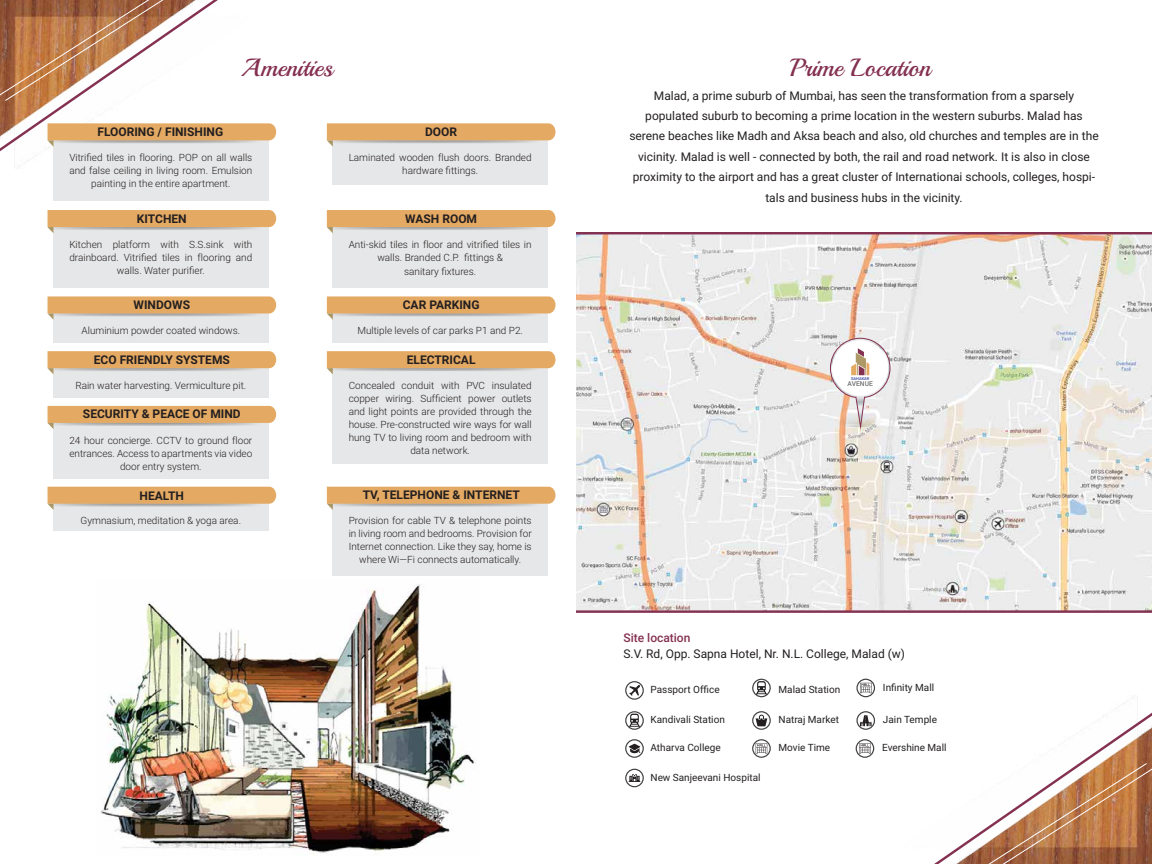
<style>
.page{position:relative;width:1152px;height:864px;background:#fff}
.page>*{position:absolute;margin:0;border:0;box-sizing:border-box;transform-origin:0 0}
.t1{font:25px "Playball";color:#843050}
.t2{font:12px/20.4px "Roboto";color:#231f20;text-align:center}
.t3{font:700 12px "Roboto";color:#231f20}
.t4{font:500 12px "Roboto";color:#843050}
.t5{font:300 10px/13px "Roboto";color:#231f20;text-align:center}
.t6{font:10px "Roboto";color:#231f20}
.t7{font:500 6.7px "Roboto";color:#6d6e71}
.t8{font:500 4px "Roboto";color:#323f99}
</style>
<div class="page">
<svg style="left:626px;top:682px;width:17px;height:17px"></svg>
<div style="left:625px;top:681px;width:19px;height:19px;border:1px solid #414042;border-radius:50%"></div>
<svg style="left:626px;top:712px;width:17px;height:17px"></svg>
<div style="left:625px;top:711px;width:19px;height:19px;border:1px solid #414042;border-radius:50%"></div>
<svg style="left:753px;top:712px;width:17px;height:17px"></svg>
<div style="left:752px;top:711px;width:19px;height:19px;border:1px solid #414042;border-radius:50%"></div>
<svg style="left:629px;top:685px;width:11px;height:11px"></svg>
<svg style="left:629px;top:714px;width:11px;height:13px"></svg>
<svg style="left:752px;top:678px;width:19px;height:20px"></svg>
<svg style="left:756px;top:715px;width:11px;height:11px"></svg>
<svg style="left:626px;top:769px;width:17px;height:18px"></svg>
<div style="left:625px;top:769px;width:19px;height:18px;border:1px solid #414042;border-radius:50%"></div>
<svg style="left:629px;top:774px;width:11px;height:8px"></svg>
<svg style="left:856px;top:740px;width:18px;height:17px"></svg>
<div style="left:856px;top:739px;width:18px;height:19px;border:1px solid #414042;border-radius:50%"></div>
<svg style="left:859px;top:743px;width:12px;height:11px"></svg>
<svg style="left:857px;top:712px;width:17px;height:17px"></svg>
<div style="left:856px;top:711px;width:19px;height:19px;border:1px solid #414042;border-radius:50%"></div>
<svg style="left:860px;top:715px;width:12px;height:11px"></svg>
<svg style="left:626px;top:740px;width:17px;height:17px"></svg>
<div style="left:625px;top:739px;width:19px;height:19px;border:1px solid #414042;border-radius:50%"></div>
<svg style="left:629px;top:744px;width:11px;height:9px"></svg>
<svg style="left:753px;top:740px;width:17px;height:17px"></svg>
<div style="left:752px;top:739px;width:19px;height:19px;border:1px solid #414042;border-radius:50%"></div>
<svg style="left:756px;top:743px;width:11px;height:11px"></svg>
<svg style="left:857px;top:679px;width:17px;height:18px"></svg>
<div style="left:856px;top:679px;width:19px;height:18px;border:1px solid #414042;border-radius:50%"></div>
<svg style="left:860px;top:683px;width:12px;height:10px"></svg>
<img style="left:101px;top:584px;width:375px;height:269px">
<svg style="left:934px;top:701px;width:218px;height:163px"></svg>
<img style="left:576px;top:234px;width:576px;height:376px">
<svg style="left:836px;top:414px;width:46px;height:13px"></svg>
<svg style="left:830px;top:338px;width:60px;height:60px"></svg>
<div style="left:830px;top:338px;width:60px;height:60px;border:1px solid #843050;border-radius:50%"></div>
<div style="left:832px;top:340px;width:56px;height:56px;background:#fff;border-radius:50%"></div>
<svg style="left:855px;top:396px;width:10px;height:34px"></svg>
<svg style="left:851px;top:348px;width:18px;height:27px"></svg>
<hr style="left:576px;top:610px;width:576px;height:3px;background:#843050">
<hr style="left:576px;top:232px;width:576px;height:2px;background:#843050">
<div style="left:53px;top:134px;width:216px;height:67px;background:#e6e7e8"></div>
<svg style="left:0;top:0;width:276px;height:163px"></svg>
<div style="left:333px;top:362px;width:215px;height:101px;background:#e6e7e8"></div>
<svg style="left:327px;top:351px;width:229px;height:23px"></svg>
<div style="left:333px;top:134px;width:215px;height:51px;background:#e6e7e8"></div>
<svg style="left:327px;top:123px;width:229px;height:24px"></svg>
<div style="left:53px;top:221px;width:216px;height:66px;background:#e6e7e8"></div>
<svg style="left:48px;top:210px;width:228px;height:23px"></svg>
<div style="left:333px;top:221px;width:215px;height:66px;background:#e6e7e8"></div>
<svg style="left:327px;top:210px;width:229px;height:23px"></svg>
<div style="left:53px;top:307px;width:216px;height:36px;background:#e6e7e8"></div>
<svg style="left:48px;top:296px;width:228px;height:24px"></svg>
<div style="left:333px;top:307px;width:215px;height:36px;background:#e6e7e8"></div>
<svg style="left:327px;top:296px;width:229px;height:24px"></svg>
<div style="left:53px;top:362px;width:216px;height:35px;background:#e6e7e8"></div>
<svg style="left:48px;top:351px;width:228px;height:23px;background:#e0b480"></svg>
<div style="left:53px;top:417px;width:216px;height:61px;background:#e6e7e8"></div>
<svg style="left:48px;top:406px;width:228px;height:23px"></svg>
<div style="left:53px;top:498px;width:216px;height:33px;background:#e6e7e8"></div>
<svg style="left:48px;top:487px;width:228px;height:23px"></svg>
<div style="left:333px;top:498px;width:215px;height:78px;background:#e6e7e8"></div>
<svg style="left:327px;top:487px;width:229px;height:23px"></svg>
<h1 class="t1" style="left:241px;top:53px;width:94px">Amenities</h1>
<h1 class="t1" style="left:790px;top:53px;width:142px">Prime Location</h1>
<p class="t2" style="left:629px;top:85px;width:471px">Malad, a prime suburb of Mumbai, has seen the transformation from a sparsely populated suburb to becoming a prime location in the western suburbs. Malad has serene beaches like Madh and Aksa beach and also, old churches and temples are in the vicinity. Malad is well - connected by both, the rail and road network. It is also in close proximity to the airport and has a great cluster of Internationai schools, colleges, hospi&shy;tals and business hubs in the vicinity.</p>
<p class="t3" style="left:98px;top:123px;width:127px">FLOORING / FINISHING</p>
<p class="t3" style="left:425px;top:123px;width:34px">DOOR</p>
<p class="t5" style="left:69px;top:151px;width:185px">Vitrified tiles in flooring. POP on all walls and false ceiling in living room. Emulsion painting in the entire apartment.</p>
<p class="t5" style="left:349px;top:151px;width:185px">Laminated wooden flush doors. Branded hardware fittings.</p>
<p class="t3" style="left:137px;top:210px;width:51px">KITCHEN</p>
<p class="t3" style="left:405px;top:210px;width:73px">WASH ROOM</p>
<p class="t5" style="left:69px;top:237px;width:185px">Kitchen platform with S.S.sink with drainboard. Vitrified tiles in flooring and walls. Water purifier.</p>
<p class="t5" style="left:349px;top:237px;width:185px">Anti-skid tiles in floor and vitrified tiles in walls. Branded C.P. fittings &amp;</p>
<p class="t5" style="left:404px;top:264px;width:74px">sanitary fixtures.</p>
<p class="t3" style="left:134px;top:296px;width:58px">WINDOWS</p>
<p class="t3" style="left:403px;top:296px;width:78px">CAR PARKING</p>
<p class="t5" style="left:82px;top:324px;width:160px">Aluminium powder coated windows.</p>
<p class="t5" style="left:357px;top:324px;width:167px">Multiple levels of car parks P1 and P2.</p>
<p class="t3" style="left:94px;top:351px;width:138px">ECO FRIENDLY SYSTEMS</p>
<p class="t3" style="left:407px;top:351px;width:70px">ELECTRICAL</p>
<p class="t5" style="left:75px;top:379px;width:172px">Rain water harvesting. Vermiculture pit.</p>
<p class="t3" style="left:83px;top:405px;width:159px">SECURITY &amp; PEACE OF MIND</p>
<p class="t5" style="left:69px;top:433px;width:185px">24 hour concierge. CCTV to ground floor entrances. Access to apartments via video door entry system.</p>
<p class="t5" style="left:349px;top:379px;width:185px">Concealed conduit with PVC insulated copper wiring. Sufficient power outlets and light points are provided through the house. Pre-constructed wire ways for wall hung TV to living room and bedroom with data network.</p>
<p class="t8" style="left:851px;top:376px;width:20px">SAHAKAR</p>
<p class="t7" style="left:848px;top:379px;width:27px">AVENUE</p>
<p class="t3" style="left:140px;top:487px;width:46px">HEALTH</p>
<p class="t3" style="left:363px;top:486px;width:159px">TV, TELEPHONE &amp; INTERNET</p>
<p class="t5" style="left:81px;top:514px;width:162px">Gymnasium, meditation &amp; yoga area.</p>
<p class="t5" style="left:349px;top:514px;width:185px">Provision for cable TV &amp; telephone points in living room and bedrooms. Provision for Internet connection. Like they say, home is where Wi—Fi connects automatically.</p>
<p class="t4" style="left:624px;top:629px;width:68px">Site location</p>
<p class="t2" style="left:624px;top:643px;width:283px">S.V. Rd, Opp. Sapna Hotel, Nr. N.L. College, Malad (w)</p>
<p class="t6" style="left:651px;top:683px;width:71px">Passport Office</p>
<p class="t6" style="left:779px;top:683px;width:63px">Malad Station</p>
<p class="t6" style="left:883px;top:680px;width:53px">Infinity Mall</p>
<p class="t6" style="left:883px;top:713px;width:56px">Jain Temple</p>
<p class="t6" style="left:651px;top:741px;width:72px">Atharva College</p>
<p class="t6" style="left:779px;top:741px;width:53px">Movie Time</p>
<p class="t6" style="left:651px;top:770px;width:112px">New Sanjeevani Hospital</p>
<p class="t6" style="left:651px;top:713px;width:76px">Kandivali Station</p>
<p class="t6" style="left:779px;top:713px;width:62px">Natraj Market</p>
<p class="t6" style="left:882px;top:741px;width:66px">Evershine Mall</p>
</div>
